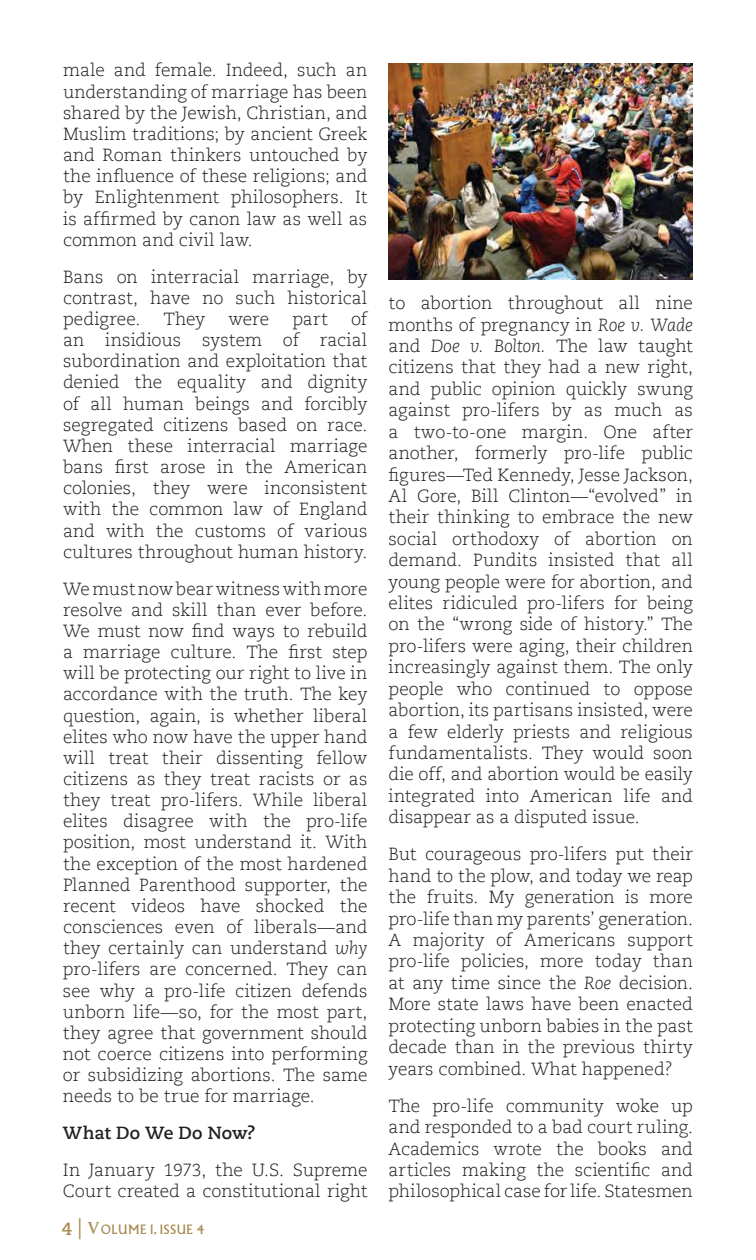
<style>
.page{position:relative;width:756px;height:1260px;background:#fff}
.page>*{position:absolute;margin:0;border:0;box-sizing:border-box;transform-origin:0 0}
.t1{font:300 17.5px/21.2px "Caecilia LT Std";color:#231f20;text-align:justify}
.t2{font:700 17.5px "Caecilia LT Std";color:#231f20}
.t3{font:12.25px "EPISODE I";letter-spacing:.07em;color:#a88a50}
.s1{font-style:italic}
.s2{font-family:"Caecilia LT";font-weight:700;font-size:17.5px}
.s3{font-family:"Minion Pro";font-size:21px}
</style>
<div class="page">
<img style="left:388px;top:63px;width:305px;height:217px">
<p class="t1" style="left:63px;top:61px;width:306px">male and female. Indeed, such an understanding of marriage has been shared by the Jewish, Christian, and Muslim traditions; by ancient Greek and Roman thinkers untouched by the influence of these religions; and by Enlightenment philosophers. It is affirmed by canon law as well as common and civil law.</p>
<p class="t1" style="left:63px;top:266px;width:306px">Bans on interracial marriage, by contrast, have no such historical pedigree.</p>
<p class="t1" style="left:63px;top:309px;width:306px;text-indent:288px">of an insidious system of racial subordination and exploitation that denied the equality and dignity of all human beings and forcibly segregated citizens based on race.<br>When these interracial marriage bans first arose in the American colonies, they were inconsistent with the common law of England and with the customs of various cultures throughout human history.</p>
<p class="t1" style="left:63px;top:579px;width:306px">We must now bear witness with more resolve and skill than ever before.<br>We must now find ways to rebuild a marriage culture. The first step will be protecting our right to live in accordance with the truth. The key question, again, is whether liberal elites who now have the upper hand will treat their dissenting fellow citizens as they treat racists or as they treat pro-lifers. While liberal elites disagree with the pro-life position, most understand it. With the exception of the most hardened Planned Parenthood supporter, the recent videos have shocked the consciences even of liberals—and they certainly can understand <span class="s1">why </span>pro-lifers are concerned. They can see why a pro-life citizen defends unborn life—so, for the most part, they agree that government should not coerce citizens into performing or subsidizing abortions. The same needs to be true for marriage.</p>
<p class="t2" style="left:63px;top:1126px;width:194px">What Do We Do Now?</p>
<p class="t1" style="left:63px;top:1160px;width:306px">In January 1973, the U.S. Supreme<br>Court created a constitutional right</p>
<p class="t1" style="left:164px;top:309px;width:43px">They</p>
<p class="t1" style="left:228px;top:309px;width:42px">were</p>
<p class="t1" style="left:292px;top:309px;width:37px">part</p>
<p class="t3" style="left:62px;top:1223px;width:144px"><span class="s2">4</span> <span class="s3">|</span> Volume i, issue 4</p>
<p class="t1" style="left:388px;top:293px;width:306px">to abortion throughout all nine months of pregnancy in <span class="s1">Roe v. Wade </span>and <span class="s1">Doe v. Bolton.</span> The law taught citizens that they had a new right, and public opinion quickly swung against pro-lifers by as much as a two-to-one margin. One after another, formerly pro-life public figures—Ted Kennedy, Jesse Jackson, Al Gore, Bill Clinton—“evolved” in their thinking to embrace the new social orthodoxy of abortion on demand. Pundits insisted that all young people were for abortion, and elites ridiculed pro-lifers for being on the “wrong side of history.” The pro-lifers were aging, their children increasingly against them. The only people who continued to oppose abortion, its partisans insisted, were a few elderly priests and religious fundamentalists. They would soon die off, and abortion would be easily integrated into American life and disappear as a disputed issue.</p>
<p class="t1" style="left:388px;top:844px;width:306px">But courageous pro-lifers put their hand to the plow, and today we reap the fruits. My generation is more pro-life than my parents’ generation.<br>A majority of Americans support pro-life policies, more today than at any time since the <span class="s1">Roe</span> decision.<br>More state laws have been enacted protecting unborn babies in the past decade than in the previous thirty years combined. What happened?</p>
<p class="t1" style="left:388px;top:1095px;width:306px">The pro-life community woke up and responded to a bad court ruling.<br>Academics wrote the books and articles making the scientific and philosophical case for life. Statesmen</p>
</div>
